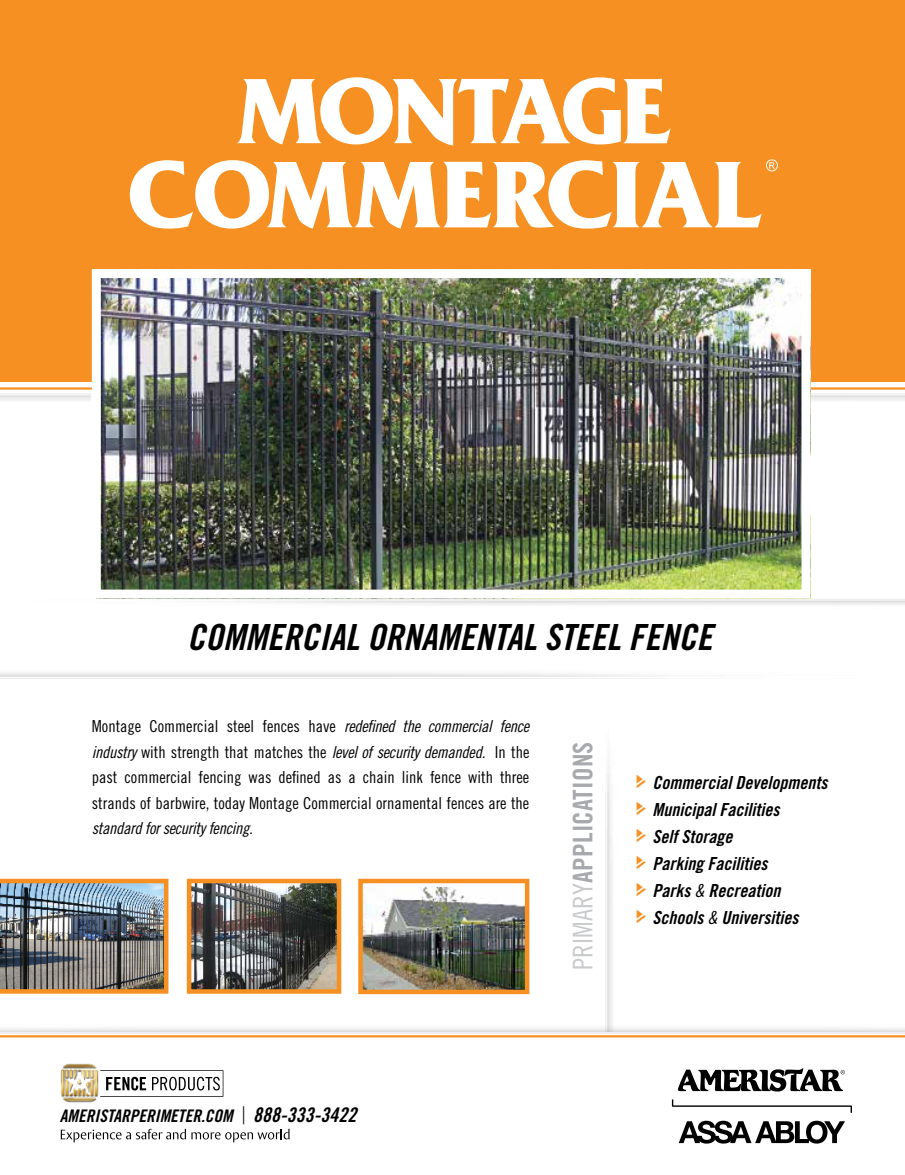
<style>
.page{position:relative;width:905px;height:1175px;background:#fff}
.page>*{position:absolute;margin:0;border:0;box-sizing:border-box;transform-origin:0 0}
.t1{font:36px "Trade Gothic LT Std Bd Cn 20 Obl";color:#000}
.t2{font:27px "Trade Gothic LT Std Bd Cn 20";letter-spacing:.01em;color:#a7a9ac}
.t3{font:18px/27px "Trade Gothic LT Std Bd Cn 20 Obl";color:#000}
.t4{font:17.25px "Trade Gothic LT Std Bd Cn 20 Obl";color:#000}
.t5{font:16.5px/25.5px "Trade Gothic LT Std Cn 18";color:#000}
.t6{font:16.5px "Trade Gothic LT Std Cn 18 Obl";letter-spacing:-.02em;color:#000}
.t7{font:15px/27px "Pointers";color:#f79022;text-align:justify}
.s1{font-family:"Trade Gothic LT Std Cn 18 Obl"}
.s2{font-family:"Trade Gothic LT Std Cn 18"}
.s3{font-family:"Trade Gothic LT Std Cn 18";color:#c9cacc}
.s4{font-family:"Trade Gothic LT Std";font-weight:300;font-size:24.3px}
.s5{font-size:20.25px}
</style>
<div class="page">
<svg style="left:672px;top:1099px;width:180px;height:13px"></svg>
<svg style="left:678px;top:1120px;width:167px;height:23px"></svg>
<svg style="left:678px;top:1068px;width:166px;height:23px"></svg>
<hr style="left:0;top:387px;width:904px;height:2px;background:#f79022">
<img style="left:810px;top:382px;width:94px;height:43px">
<div style="left:0;top:0;width:904px;height:382px;background:#f79022"></div>
<hr style="left:0;top:1035px;width:904px;height:2px;background:#f79022">
<img style="left:96px;top:552px;width:808px;height:53px">
<img style="left:594px;top:672px;width:43px;height:359px">
<img style="left:0;top:878px;width:168px;height:115px">
<img style="left:192px;top:883px;width:144px;height:105px">
<div style="left:187px;top:878px;width:154px;height:115px;border:4px solid #f79022"></div>
<img style="left:363px;top:887px;width:161px;height:102px">
<div style="left:358px;top:878px;width:171px;height:116px;border:4px solid #f79022"></div>
<svg style="left:237px;top:77px;width:433px;height:68px"></svg>
<svg style="left:130px;top:159px;width:648px;height:70px"></svg>
<img style="left:102px;top:279px;width:698px;height:309px">
<div style="left:92px;top:269px;width:718px;height:329px;border:9px solid #fff"></div>
<svg style="left:108px;top:1070px;width:115px;height:26px"></svg>
<img style="left:61px;top:1063px;width:47px;height:40px">
<svg style="left:61px;top:1128px;width:228px;height:14px"></svg>
<h1 class="t1" style="left:187px;top:615px;width:527px">COMMERCIAL ORNAMENTAL STEEL FENCE</h1>
<p class="t5" style="left:92px;top:713px;width:439px">Montage Commercial steel fences have <span class="s1">redefined the commercial fence</span></p>
<p class="t6" style="left:92px;top:742px;width:439px">industry <span class="s2">with strength that matches the</span> level of security demanded. <span class="s2">In the</span></p>
<p class="t5" style="left:92px;top:764px;width:439px">past commercial fencing was defined as a chain link fence with three strands of barbwire, today Montage Commercial ornamental fences are the</p>
<p class="t6" style="left:92px;top:818px;width:162px">standard for security fencing.</p>
<h2 class="t2" style="left:566px;top:970px;width:230px;rotate:-90deg"><span class="s3">PRIMARY</span>APPLICATIONS</h2>
<p class="t7" style="left:636px;top:768px;width:13px">j j j j j j</p>
<p class="t3" style="left:652px;top:769px;width:176px">Commercial Developments<br>Municipal Facilities<br>Self Storage<br>Parking Facilities<br>Parks <span class="s1">&amp;</span> Recreation<br>Schools <span class="s1">&amp;</span> Universities</p>
<p class="t4" style="left:60px;top:1105px;width:298px">AMERISTARPERIMETER.COM <span class="s4">|</span> <span class="s5">888-333-3422</span></p>
</div>
